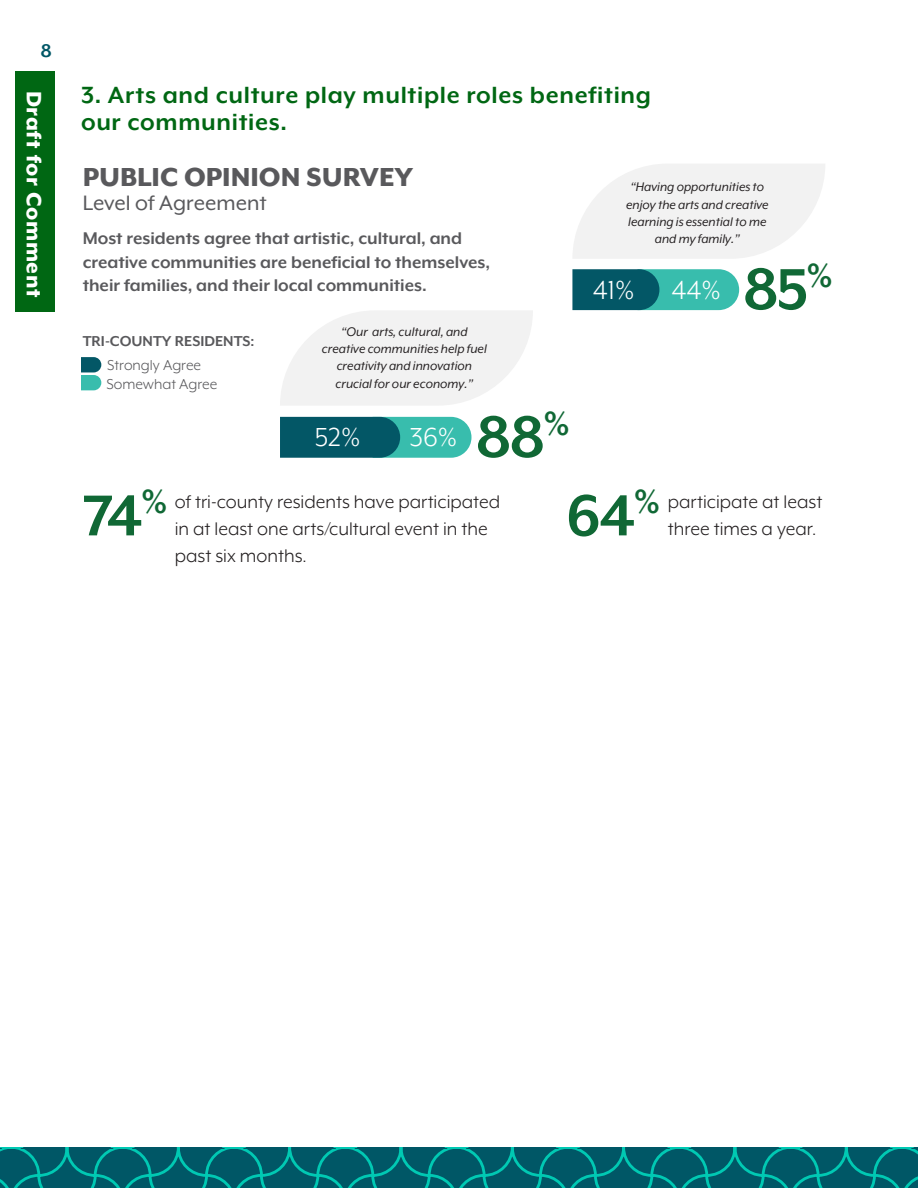
<style>
.page{position:relative;width:918px;height:1188px;background:#fff}
.page>*{position:absolute;margin:0;border:0;box-sizing:border-box;transform-origin:0 0}
.t1{font:700 66.15px "Mr Eaves XL Mod OT";color:#106835}
.t2{font:800 30px "Mr Eaves XL Mod OT";color:#59595c}
.t3{font:30px "Mr Eaves XL Mod OT";color:#fff}
.t4{font:700 27px/27px "Mr Eaves XL Mod OT";letter-spacing:.025em;color:#006713}
.t5{font:24px "Mr Eaves XL Mod OT";color:#59595c}
.Citation{font:800 24px "Mr Eaves XL Mod OT";letter-spacing:.025em;color:#fff}
.t6{font:21px/27px "Mr Eaves XL Mod OT";color:#231f20}
.t7{font:700 21px "Mr Eaves XL Mod OT";color:#005766}
.t8{font:700 19.5px/23.4px "Mr Eaves XL Mod OT";color:#59595c}
.t9{font:16.5px/19.4px "Mr Eaves XL Mod OT";color:#59595c}
.t10{font:700 16.5px "Mr Eaves XL Mod OT";color:#59595c}
.t11{font:italic 14.4px/17.2px "Mr Eaves XL Mod OT";color:#231f20;text-align:center}
</style>
<div class="page">
<svg style="left:572px;top:269px;width:167px;height:41px;background:#248d8c"></svg>
<svg style="left:280px;top:417px;width:191px;height:41px;background:#1d8184"></svg>
<svg style="left:81px;top:357px;width:20px;height:33px"></svg>
<svg style="left:573px;top:164px;width:252px;height:95px"></svg>
<svg style="left:280px;top:311px;width:253px;height:94px"></svg>
<svg style="left:0;top:1148px;width:918px;height:40px;background:#006771"></svg>
<div style="left:15px;top:71px;width:40px;height:241px;background:#006713"></div>
<h3 class="t7" style="left:40px;top:39px;width:13px">8</h3>
<p class="Citation" style="left:48px;top:91px;width:208px;rotate:90deg">Draft for Comment</p>
<h1 class="t4" style="left:81px;top:81px;width:572px">3. Arts and culture play multiple roles benefiting our communities.</h1>
<p class="t2" style="left:83px;top:160px;width:332px">PUBLIC OPINION SURVEY</p>
<p class="t5" style="left:83px;top:190px;width:186px">Level of Agreement</p>
<p class="t8" style="left:83px;top:227px;width:409px">Most residents agree that artistic, cultural, and creative communities are beneficial to themselves, their families, and their local communities.</p>
<p class="t10" style="left:83px;top:332px;width:173px">TRI-COUNTY RESIDENTS:</p>
<p class="t9" style="left:106px;top:355px;width:112px">Strongly Agree<br>Somewhat Agree</p>
<p class="t11" style="left:322px;top:323px;width:166px">“Our arts, cultural, and creative communities help fuel creativity and innovation crucial for our economy.”</p>
<p class="t3" style="left:315px;top:421px;width:47px">52%</p>
<p class="t3" style="left:409px;top:421px;width:49px">36%</p>
<p class="t1" style="left:475px;top:400px;width:96px">88<sup>%</sup></p>
<p class="t11" style="left:626px;top:178px;width:144px">“Having opportunities to enjoy the arts and creative learning is essential to me and my family.”</p>
<p class="t3" style="left:593px;top:274px;width:130px">41% 44%</p>
<p class="t1" style="left:743px;top:252px;width:92px">85<sup>%</sup></p>
<p class="t1" style="left:83px;top:479px;width:86px">74<sup>%</sup></p>
<p class="t1" style="left:566px;top:479px;width:96px">64<sup>%</sup></p>
<p class="t6" style="left:175px;top:488px;width:327px">of tri-county residents have participated in at least one arts/cultural event in the past six months.</p>
<p class="t6" style="left:668px;top:488px;width:156px">participate at least three times a year.</p>
</div>
